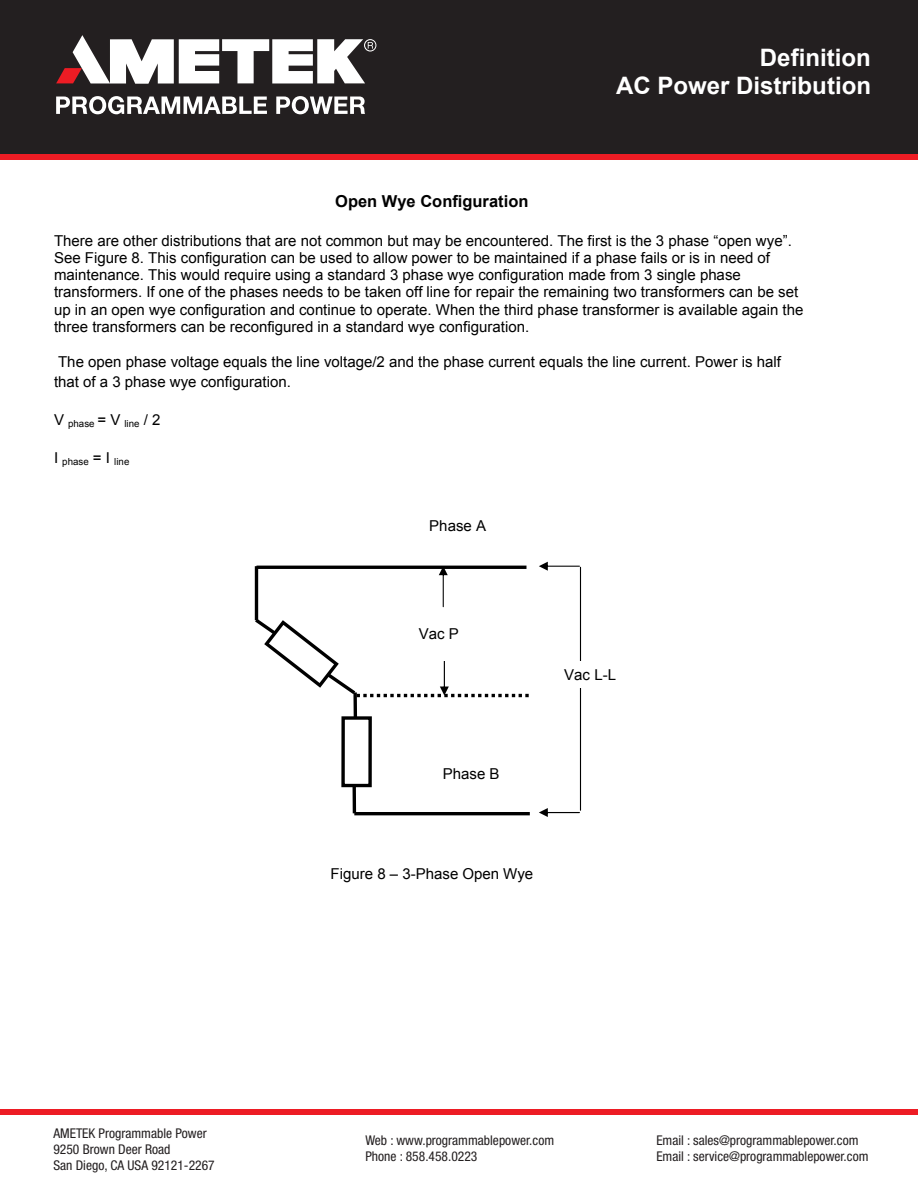
<style>
.page{position:relative;width:918px;height:1188px;background:#fff}
.page>*{position:absolute;margin:0;border:0;box-sizing:border-box;transform-origin:0 0}
.t1{font:700 24px/27.6px "Arial";color:#fff;text-align:right}
.t2{font:700 16.5px "Arial";color:#000}
.t3{font:15px/17.2px "Arial";color:#000}
.t4{font:condensed 13.5px/16px "Helvetica Neue LT Std";color:#231f20}
.t5{font:9.75px "Arial";color:#000}
</style>
<div class="page">
<div style="left:0;top:0;width:918px;height:154px;background:#231f20"></div>
<div style="left:0;top:154px;width:918px;height:5px;background:#ed1c24"></div>
<svg style="left:56px;top:96px;width:211px;height:18px"></svg>
<svg style="left:276px;top:96px;width:89px;height:18px"></svg>
<svg style="left:56px;top:35px;width:320px;height:49px"></svg>
<div style="left:0;top:1109px;width:918px;height:5px;background:#ed1c24"></div>
<svg style="left:352px;top:787px;width:4px;height:26px"></svg>
<div style="left:341px;top:716px;width:31px;height:71px;border:3px solid #000"></div>
<hr style="left:255px;top:566px;width:3px;height:54px;background:#000">
<hr style="left:256px;top:566px;width:270px;height:3px;background:#000">
<hr style="left:354px;top:812px;width:176px;height:3px;background:#000">
<svg style="left:439px;top:569px;width:9px;height:38px"></svg>
<svg style="left:254px;top:615px;width:275px;height:129px"></svg>
<div style="left:392px;top:620px;width:94px;height:41px;background:#fff"></div>
<svg style="left:539px;top:562px;width:41px;height:9px"></svg>
<svg style="left:539px;top:808px;width:41px;height:9px"></svg>
<hr style="left:580px;top:567px;width:1px;height:243px;background:#000">
<div style="left:554px;top:661px;width:80px;height:27px;background:#fff"></div>
<h1 class="t1" style="left:616px;top:45px;width:257px">Definition<br>AC Power Distribution</h1>
<p class="t2" style="left:335px;top:191px;width:195px">Open Wye Configuration</p>
<p class="t3" style="left:54px;top:232px;width:751px">There are other distributions that are not common but may be encountered. The first is the 3 phase “open wye”.<br>See Figure 8. This configuration can be used to allow power to be maintained if a phase fails or is in need of maintenance. This would require using a standard 3 phase wye configuration made from 3 single phase transformers. If one of the phases needs to be taken off line for repair the remaining two transformers can be set up in an open wye configuration and continue to operate. When the third phase transformer is available again the three transformers can be reconfigured in a standard wye configuration.</p>
<p class="t3" style="left:54px;top:352px;width:728px;line-height:19.8px">The open phase voltage equals the line voltage/2 and the phase current equals the line current. Power is half that of a 3 phase wye configuration.</p>
<p class="t5" style="left:54px;top:417px;width:108px"><sup>V</sup> phase <sup>=</sup> <sup>V</sup> line <sup>/</sup> <sup>2</sup></p>
<p class="t5" style="left:54px;top:455px;width:77px"><sup>I</sup> phase <sup>=</sup> <sup>I</sup> line</p>
<p class="t3" style="left:429px;top:518px;width:58px">Phase A</p>
<p class="t3" style="left:419px;top:626px;width:42px">Vac P</p>
<p class="t3" style="left:443px;top:765px;width:58px">Phase B</p>
<p class="t3" style="left:564px;top:666px;width:53px">Vac L-L</p>
<p class="t3" style="left:331px;top:865px;width:204px">Figure 8 – 3-Phase Open Wye</p>
<p class="t4" style="left:53px;top:1125px;width:163px">AMETEK Programmable Power<br>9250 Brown Deer Road<br>San Diego, CA USA 92121-2267</p>
<p class="t4" style="left:656px;top:1132px;width:214px">Email : sales@programmablepower.com<br>Email : service@programmablepower.com</p>
<p class="t4" style="left:365px;top:1132px;width:190px">Web : www.programmablepower.com<br>Phone : 858.458.0223</p>
</div>
